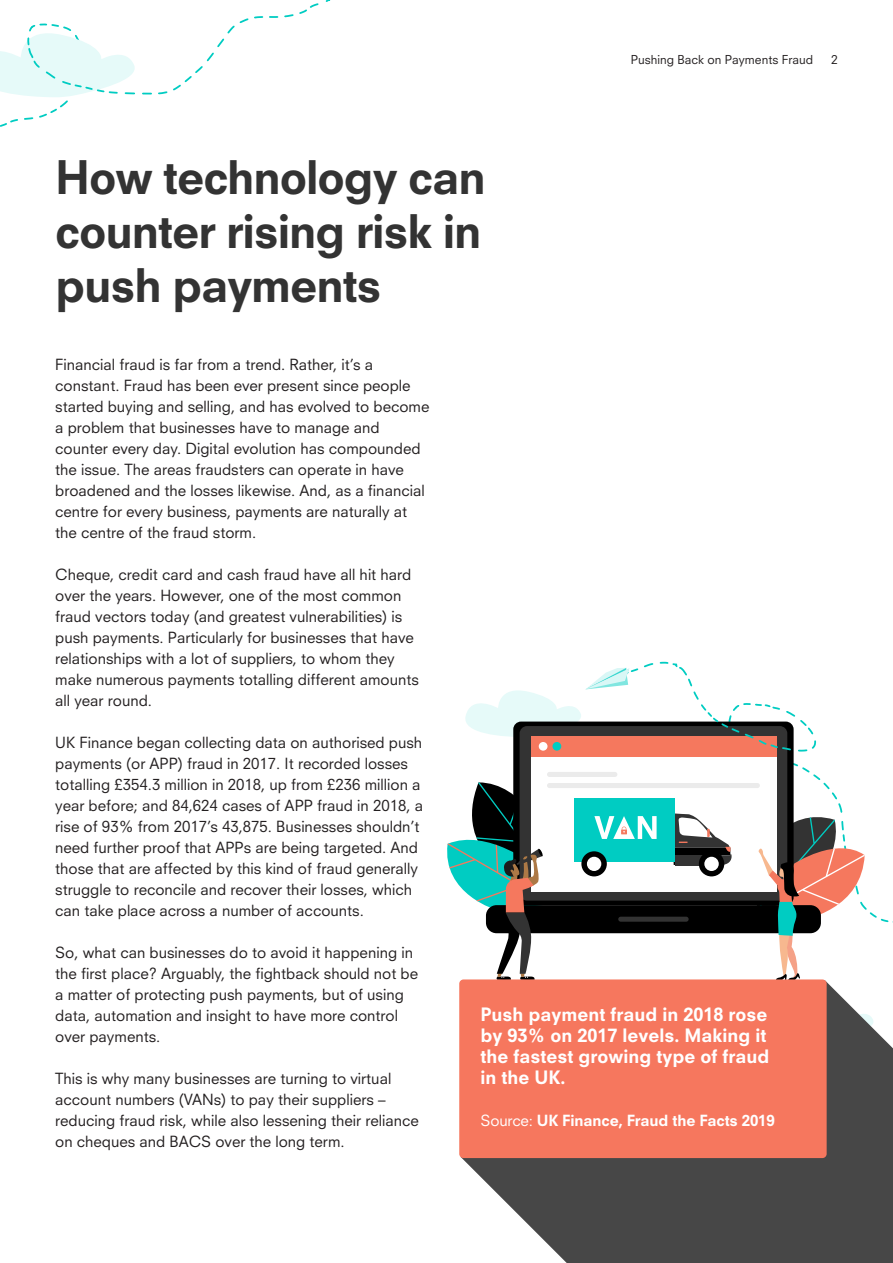
<style>
.page{position:relative;width:893px;height:1263px;background:#fff}
.page>*{position:absolute;margin:0;border:0;box-sizing:border-box;transform-origin:0 0}
.t1{font:800 45px/54px "Neuzeit SLT Std";letter-spacing:-.025em;color:#333;text-align:justify}
.t2{font:800 18px/21px "Neuzeit SLT Std";color:#fff}
.t3{font:15px/21px "Neuzeit SLT Std";color:#231f20}
.t4{font:800 15px "Neuzeit SLT Std";letter-spacing:-.01em;color:#fff}
.t5{font:12px "Neuzeit SLT Std";color:#231f20}
.s1{font-weight:400}
</style>
<div class="page">
<svg style="left:447px;top:661px;width:446px;height:318px"></svg>
<svg style="left:460px;top:982px;width:433px;height:281px;background:#626262"></svg>
<div style="left:459px;top:979px;width:368px;height:179px;background:#f6775e;border-radius:4px"></div>
<svg style="left:0;top:0;width:331px;height:127px"></svg>
<p class="t1" style="left:55px;top:150px;width:432px">How technology can counter rising risk in push payments</p>
<p class="t5" style="left:631px;top:53px;width:184px">Pushing Back on Payments Fraud</p>
<p class="t5" style="left:831px;top:53px;width:8px">2</p>
<p class="t3" style="left:55px;top:354px;width:376px">Financial fraud is far from a trend. Rather, it’s a constant. Fraud has been ever present since people started buying and selling, and has evolved to become a problem that businesses have to manage and counter every day. Digital evolution has compounded the issue. The areas fraudsters can operate in have broadened and the losses likewise. And, as a financial centre for every business, payments are naturally at the centre of the fraud storm.</p>
<p class="t3" style="left:55px;top:564px;width:365px">Cheque, credit card and cash fraud have all hit hard over the years. However, one of the most common fraud vectors today (and greatest vulnerabilities) is push payments. Particularly for businesses that have relationships with a lot of suppliers, to whom they make numerous payments totalling different amounts all year round.</p>
<p class="t3" style="left:55px;top:732px;width:369px">UK Finance began collecting data on authorised push payments (or APP) fraud in 2017. It recorded losses totalling £354.3 million in 2018, up from £236 million a year before; and 84,624 cases of APP fraud in 2018, a rise of 93% from 2017’s 43,875. Businesses shouldn’t need further proof that APPs are being targeted. And those that are affected by this kind of fraud generally struggle to reconcile and recover their losses, which can take place across a number of accounts.</p>
<p class="t3" style="left:55px;top:942px;width:364px">So, what can businesses do to avoid it happening in the first place? Arguably, the fightback should not be a matter of protecting push payments, but of using data, automation and insight to have more control over payments.</p>
<p class="t3" style="left:55px;top:1068px;width:365px">This is why many businesses are turning to virtual account numbers (VANs) to pay their suppliers – reducing fraud risk, while also lessening their reliance on cheques and BACS over the long term.</p>
<p class="t2" style="left:480px;top:1004px;width:290px">Push payment fraud in 2018 rose by 93% on 2017 levels. Making it the fastest growing type of fraud in the UK.</p>
<p class="t4" style="left:480px;top:1112px;width:296px"><span class="s1">Source:</span> UK Finance, Fraud the Facts 2019</p>
</div>
